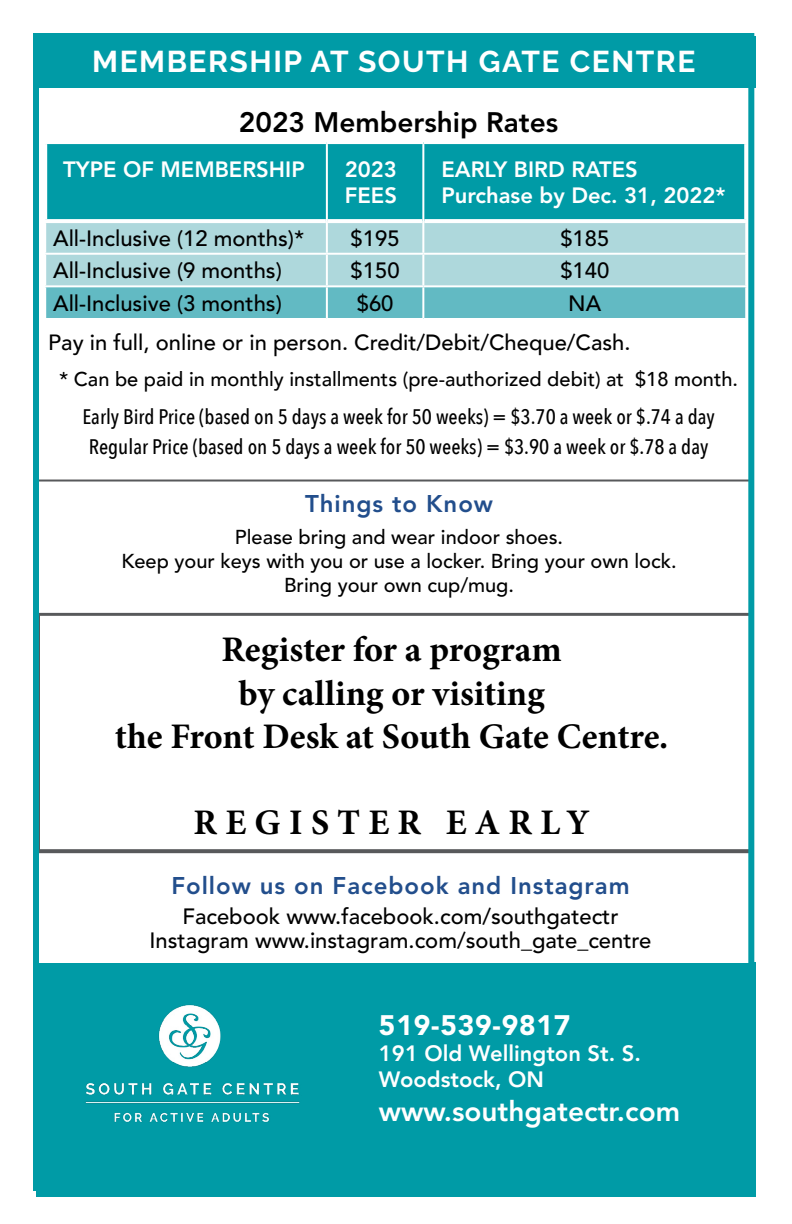
<style>
.page{position:relative;width:792px;height:1224px;background:#fff}
.page>*{position:absolute;margin:0;border:0;box-sizing:border-box;transform-origin:0 0}
.t1{font:700 36px/43.2px "Minion Pro";color:#000;text-align:center}
.t2{font:700 36px "Minion Pro";letter-spacing:.23em;color:#000}
.t3{font:700 30px "Raleway";letter-spacing:.05em;color:#fff}
.t4{font:800 28px "Avenir LT Std";color:#fff}
.t5{font:800 28px "Avenir LT Std";color:#000}
.t6{font:900 28px "Avenir LT Std";letter-spacing:.03em;color:#fff}
.t7{font:800 24px "Avenir LT Std";letter-spacing:.04em;color:#224e8c}
.t8{font:800 24px "Avenir";color:#000}
.t9{font:500 22px/24px "Avenir LT Std";color:#000;text-align:center}
.t10{font:800 22px/26.4px "Avenir LT Std";color:#fff}
.t11{font:500 22px "Avenir";color:#000}
.t12{font:500 21px/30px "Avenir Next Condensed";color:#000;text-align:center}
.t13{font:500 20px/24px "Avenir LT Std";color:#000;text-align:center}
.t14{font:500 20px "Avenir";color:#000}
</style>
<div class="page">
<div style="left:36px;top:612px;width:717px;height:241px;background:#fff;border:4px solid #58595b"></div>
<div style="left:36px;top:36px;width:720px;height:52px;background:#009ba6"></div>
<div style="left:47px;top:144px;width:697px;height:75px;background:#009ba6"></div>
<div style="left:46px;top:223px;width:699px;height:62px;background:#aed8dc"></div>
<div style="left:46px;top:287px;width:699px;height:31px;background:#62bac3"></div>
<hr style="left:44px;top:253px;width:283px;height:2px;background:#fff">
<hr style="left:327px;top:253px;width:96px;height:2px;background:#fff">
<hr style="left:423px;top:253px;width:324px;height:2px;background:#fff">
<svg style="left:45px;top:219px;width:281px;height:2px"></svg>
<svg style="left:328px;top:219px;width:94px;height:1px"></svg>
<svg style="left:424px;top:219px;width:322px;height:4px"></svg>
<hr style="left:326px;top:144px;width:2px;height:77px;background:#fff">
<hr style="left:422px;top:144px;width:2px;height:77px;background:#fff">
<hr style="left:326px;top:221px;width:2px;height:32px;background:#fff">
<hr style="left:422px;top:221px;width:2px;height:32px;background:#fff">
<hr style="left:326px;top:255px;width:2px;height:30px;background:#fff">
<hr style="left:422px;top:255px;width:2px;height:30px;background:#fff">
<hr style="left:326px;top:287px;width:2px;height:31px;background:#fff">
<hr style="left:422px;top:287px;width:2px;height:31px;background:#fff">
<svg style="left:744px;top:144px;width:2px;height:75px"></svg>
<div style="left:36px;top:962px;width:720px;height:235px;background:#009ba6"></div>
<img style="left:85px;top:1004px;width:215px;height:118px">
<div style="left:36px;top:480px;width:717px;height:135px;border:2px solid #58595b"></div>
<div style="left:38px;top:863px;width:716px;height:100px;background:#fff"></div>
<div style="left:33px;top:33px;width:721px;height:1158px;border:6px solid #009ba6"></div>
<h2 class="t3" style="left:92px;top:44px;width:605px">MEMBERSHIP AT SOUTH GATE CENTRE</h2>
<p class="t5" style="left:239px;top:106px;width:321px">2023 Membership Rates</p>
<p class="t10" style="left:63px;top:156px;width:243px">TYPE OF MEMBERSHIP</p>
<p class="t10" style="left:345px;top:156px;width:54px">2023<br>FEES</p>
<p class="t10" style="left:441px;top:156px;width:286px">EARLY BIRD RATES<br>Purchase by Dec. 31, 2022*</p>
<p class="t9" style="left:53px;top:227px;width:253px">All-Inclusive (12 months)*</p>
<p class="t9" style="left:351px;top:227px;width:50px">$195</p>
<p class="t9" style="left:560px;top:227px;width:50px">$185</p>
<p class="t9" style="left:53px;top:259px;width:230px">All-Inclusive (9 months)</p>
<p class="t9" style="left:351px;top:259px;width:50px">$150</p>
<p class="t9" style="left:560px;top:259px;width:50px">$140</p>
<p class="t9" style="left:53px;top:292px;width:230px">All-Inclusive (3 months)</p>
<p class="t9" style="left:357px;top:292px;width:38px">$60</p>
<p class="t9" style="left:568px;top:292px;width:34px">NA</p>
<p class="t11" style="left:48px;top:324px;width:584px">Pay in full, online or in person. Credit/Debit/Cheque/Cash.</p>
<p class="t14" style="left:59px;top:362px;width:681px">* Can be paid in monthly installments (pre-authorized debit) at $18 month.</p>
<p class="t12" style="left:82px;top:402px;width:634px">Early Bird Price (based on 5 days a week for 50 weeks) = $3.70 a week or $.74 a day<br>Regular Price (based on 5 days a week for 50 weeks) = $3.90 a week or $.78 a day</p>
<p class="t7" style="left:305px;top:489px;width:189px">Things to Know</p>
<p class="t13" style="left:122px;top:525px;width:557px">Please bring and wear indoor shoes.<br>Keep your keys with you or use a locker. Bring your own lock.<br>Bring your own cup/mug.</p>
<p class="t8" style="left:219px;top:522px;width:354px">SIGN UP AT THE FRONT DESK.</p>
<h1 class="t1" style="left:115px;top:628px;width:555px">Register for a program<br>by calling or visiting<br>the Front Desk at South Gate Centre.</h1>
<h1 class="t2" style="left:193px;top:797px;width:398px">REGISTER EARLY</h1>
<p class="t7" style="left:171px;top:871px;width:460px">Follow us on Facebook and Instagram</p>
<p class="t9" style="left:149px;top:905px;width:504px">Facebook www.facebook.com/southgatectr<br>Instagram www.instagram.com/south_gate_centre</p>
<p class="t6" style="left:379px;top:1008px;width:193px">519-539-9817</p>
<p class="t10" style="left:379px;top:1040px;width:263px">191 Old Wellington St. S.<br>Woodstock, ON</p>
<p class="t4" style="left:379px;top:1095px;width:303px">www.southgatectr.com</p>
</div>
